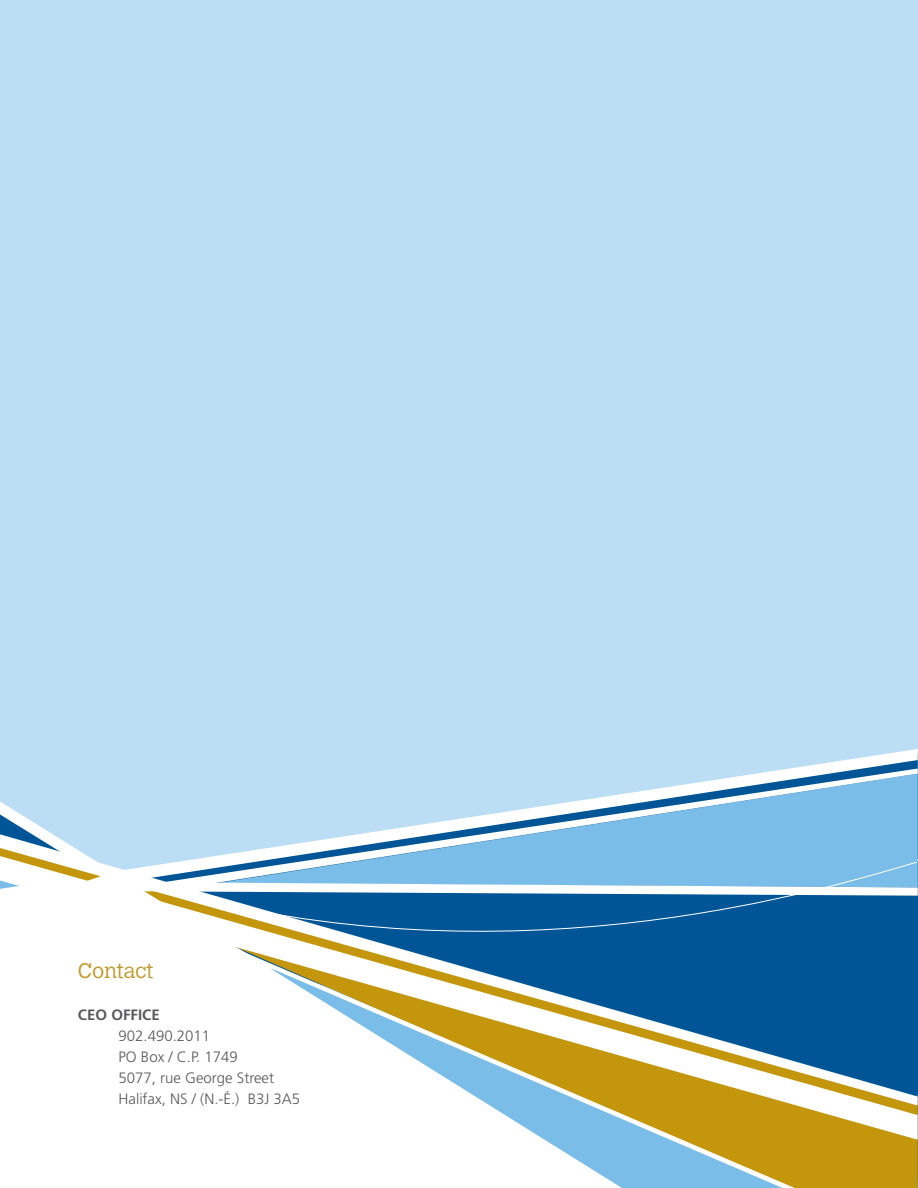
<style>
.page{position:relative;width:918px;height:1188px;background:#fff}
.page>*{position:absolute;margin:0;border:0;box-sizing:border-box;transform-origin:0 0}
.t1{font:300 21px "Calvert MT Std";color:#c19a2e}
.t2{font:300 15px/21px "Frutiger LT Std";color:#58595b}
.t3{font:700 15px "Frutiger LT Std";color:#58595b}
</style>
<div class="page">
<div style="left:0;top:0;width:917px;height:749px;background:#bcdef4"></div>
<div style="left:0;top:749px;width:917px;height:51px;background:#bcdef4"></div>
<svg style="left:74px;top:768px;width:843px;height:32px;fill:#bcdef4"></svg>
<svg style="left:0;top:800px;width:917px;height:388px"></svg>
<svg style="left:91px;top:945px;width:822px;height:46px"></svg>
<hr style="left:917px;top:0;width:1px;height:768px;background:#bcdef4">
<hr style="left:917px;top:754px;width:1px;height:434px;background:#005596">
<hr style="left:917px;top:1100px;width:1px;height:88px;background:#c4960c">
<svg style="left:845px;top:1095px;width:73px;height:44px"></svg>
<hr style="left:917px;top:774px;width:1px;height:113px;background:#79bde8">
<svg style="left:0;top:809px;width:918px;height:136px"></svg>
<h1 class="t1" style="left:78px;top:959px;width:77px">Contact</h1>
<p class="t3" style="left:78px;top:1006px;width:81px">CEO OFFICE</p>
<p class="t2" style="left:118px;top:1026px;width:183px">902.490.2011<br>PO Box / C.P. 1749<br>5077, rue George Street<br>Halifax, NS / (N.-É.) B3J 3A5</p>
</div>
